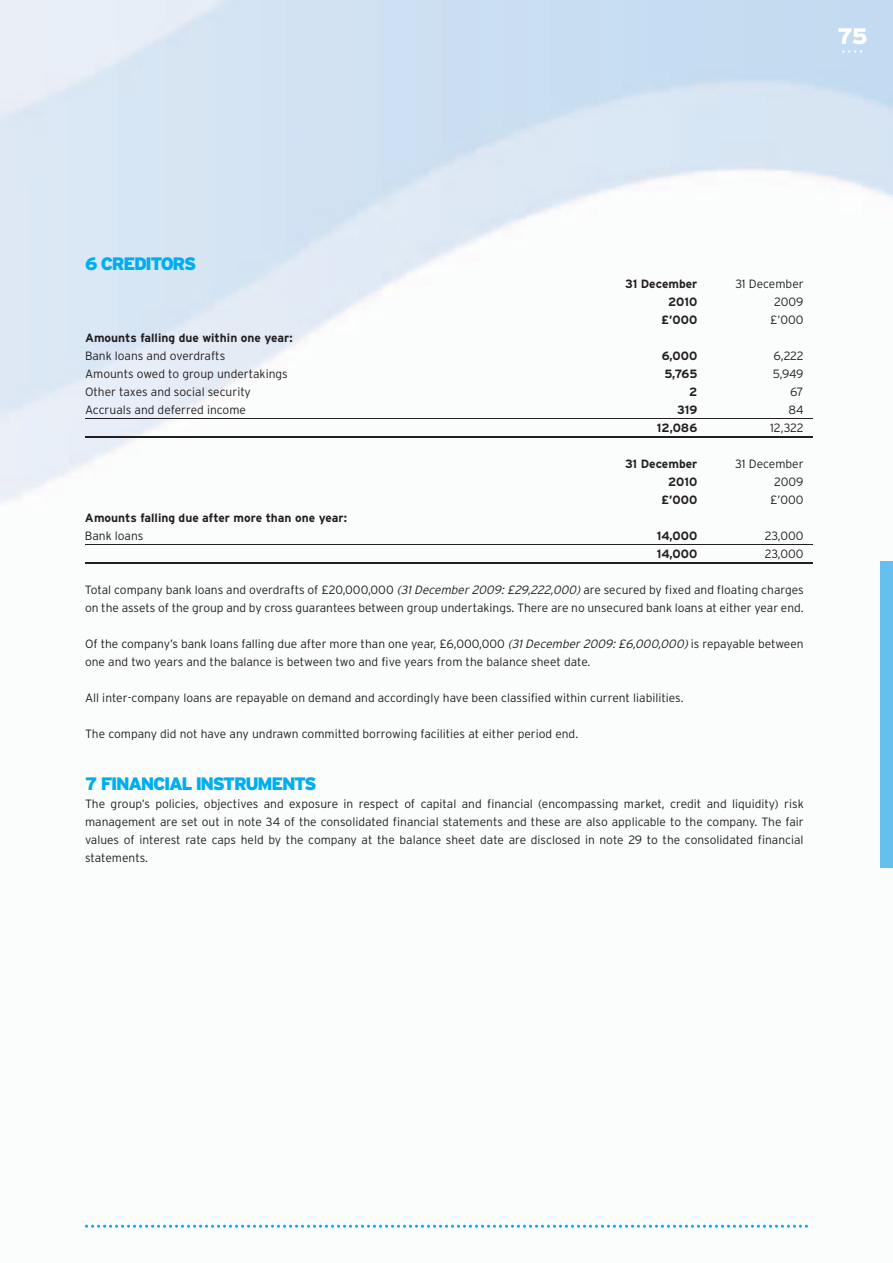
<style>
.page{position:relative;width:893px;height:1263px;background:#fff}
.page>*{position:absolute;margin:0;border:0;box-sizing:border-box;transform-origin:0 0}
.t1{font:900 22.5px "Interstate";color:#fff}
.t2{font:900 18px "Interstate";letter-spacing:-.075em;color:#00aeef}
.t3{font:300 12px/18px "Interstate";color:#231f20}
.t4{font:700 12px "Interstate";color:#231f20}
.s1{font-style:italic}
</style>
<div class="page">
<img style="left:0;top:0;width:893px;height:1225px">
<svg style="left:85px;top:1225px;width:723px;height:3px"></svg>
<svg style="left:842px;top:50px;width:20px;height:3px"></svg>
<div style="left:880px;top:561px;width:13px;height:306px;background:#66c0ed"></div>
<hr style="left:85px;top:419px;width:727px;height:1px;background:#231f20">
<hr style="left:85px;top:437px;width:727px;height:1px;background:#231f20">
<hr style="left:85px;top:545px;width:727px;height:1px;background:#231f20">
<hr style="left:85px;top:563px;width:727px;height:1px;background:#231f20">
<h1 class="t1" style="left:837px;top:22px;width:32px">75</h1>
<h2 class="t2" style="left:85px;top:252px;width:113px">6 CREDITORS</h2>
<p class="t4" style="left:625px;top:276px;width:74px">31 December</p>
<p class="t3" style="left:735px;top:274px;width:70px">31 December</p>
<p class="t4" style="left:668px;top:294px;width:31px">2010</p>
<p class="t3" style="left:774px;top:292px;width:31px">2009</p>
<p class="t4" style="left:661px;top:312px;width:38px">£’000</p>
<p class="t3" style="left:770px;top:310px;width:35px">£’000</p>
<p class="t4" style="left:85px;top:330px;width:209px">Amounts falling due within one year:</p>
<p class="t3" style="left:85px;top:346px;width:142px">Bank loans and overdrafts</p>
<p class="t4" style="left:662px;top:348px;width:37px">6,000</p>
<p class="t3" style="left:773px;top:346px;width:32px">6,222</p>
<p class="t3" style="left:85px;top:364px;width:204px">Amounts owed to group undertakings</p>
<p class="t4" style="left:664px;top:366px;width:34px">5,765</p>
<p class="t3" style="left:773px;top:364px;width:32px">5,949</p>
<p class="t3" style="left:85px;top:382px;width:167px">Other taxes and social security</p>
<p class="t4" style="left:689px;top:384px;width:10px">2</p>
<p class="t3" style="left:790px;top:382px;width:15px">67</p>
<p class="t3" style="left:85px;top:400px;width:163px">Accruals and deferred income</p>
<p class="t4" style="left:677px;top:402px;width:22px">319</p>
<p class="t3" style="left:788px;top:400px;width:17px">84</p>
<p class="t4" style="left:657px;top:420px;width:42px">12,086</p>
<p class="t3" style="left:770px;top:418px;width:35px">12,322</p>
<p class="t4" style="left:625px;top:456px;width:74px">31 December</p>
<p class="t3" style="left:735px;top:454px;width:70px">31 December</p>
<p class="t4" style="left:668px;top:474px;width:31px">2010</p>
<p class="t3" style="left:774px;top:472px;width:31px">2009</p>
<p class="t4" style="left:661px;top:492px;width:38px">£’000</p>
<p class="t3" style="left:770px;top:490px;width:35px">£’000</p>
<p class="t4" style="left:85px;top:510px;width:264px">Amounts falling due after more than one year:</p>
<p class="t3" style="left:85px;top:526px;width:60px">Bank loans</p>
<p class="t4" style="left:657px;top:528px;width:42px">14,000</p>
<p class="t3" style="left:765px;top:526px;width:40px">23,000</p>
<p class="t4" style="left:657px;top:546px;width:42px">14,000</p>
<p class="t3" style="left:765px;top:544px;width:40px">23,000</p>
<p class="t3" style="left:85px;top:580px;width:720px">Total company bank loans and overdrafts of £20,000,000 <span class="s1">(31December2009:£29,222,000)</span>are secured by fixed and floating charges on the assets of the group and by cross guarantees between group undertakings. There are no unsecured bank loans at either year end.</p>
<p class="t3" style="left:85px;top:634px;width:720px">Of the company’s bank loans falling due after more than one year, £6,000,000 <span class="s1">(31December2009:£6,000,000)</span>is repayable between one and two years and the balance is between two and five years from the balance sheet date.</p>
<p class="t3" style="left:85px;top:688px;width:600px">All inter-company loans are repayable on demand and accordingly have been classified within current liabilities.</p>
<p class="t3" style="left:85px;top:724px;width:495px">The company did not have any undrawn committed borrowing facilities at either period end.</p>
<h2 class="t2" style="left:85px;top:772px;width:233px">7 FINANCIAL INSTRUMENTS</h2>
<p class="t3" style="left:85px;top:794px;width:720px;text-align:justify">The group’s policies, objectives and exposure in respect of capital and financial (encompassing market, credit and liquidity) risk management are set out in note 34 of the consolidated financial statements and these are also applicable to the company. The fair values of interest rate caps held by the company at the balance sheet date are disclosed in note 29 to the consolidated financial statements.</p>
</div>
